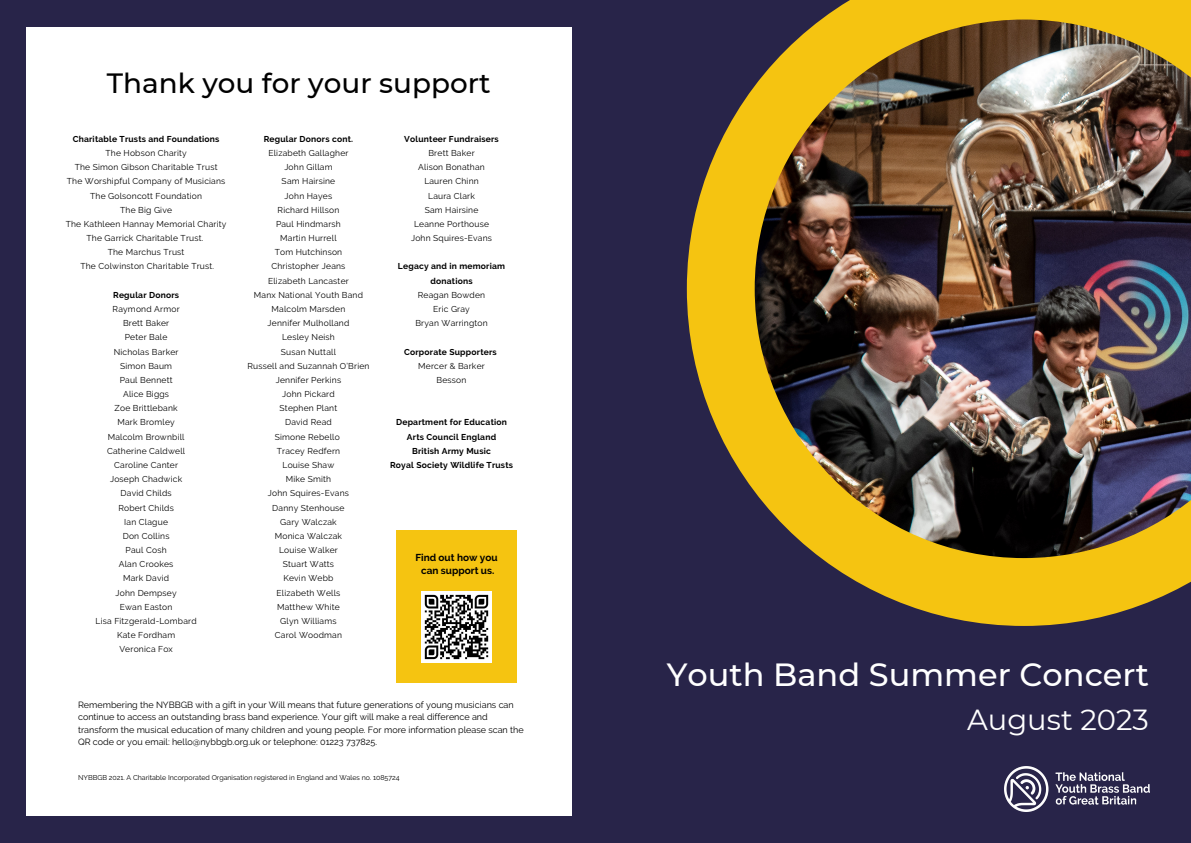
<style>
.page{position:relative;width:1191px;height:843px;background:#fff}
.page>*{position:absolute;margin:0;border:0;box-sizing:border-box;transform-origin:0 0}
.t1{font:500 32px "Montserrat";color:#fff}
.t2{font:29px "Montserrat";color:#fff}
.t3{font:500 27.8px "Montserrat";color:#000}
.t4{font:700 10px "Raleway";color:#000}
.t5{font:9px/12px "Raleway";color:#000}
.t6{font:8.5px "Raleway";letter-spacing:.025em;color:#000}
.t7{font:700 8.5px/14.2px "Raleway";letter-spacing:.025em;color:#000;text-align:center}
.t8{font:7px "Raleway";color:#000}
</style>
<div class="page">
<div style="left:0;top:0;width:1190px;height:842px;background:#282449"></div>
<svg style="left:686px;top:0;width:504px;height:625px;fill:#f5c411"></svg>
<img style="left:754px;top:20px;width:436px;height:538px">
<img style="left:1004px;top:766px;width:144px;height:44px">
<div style="left:26px;top:27px;width:545px;height:788px;background:#fff"></div>
<div style="left:396px;top:529px;width:120px;height:153px;background:#f5c411"></div>
<img style="left:421px;top:591px;width:71px;height:70px">
<p class="t3" style="left:107px;top:66px;width:385px">Thank you for your support</p>
<p class="t7" style="left:264px;top:132px;width:91px">Regular Donors cont.</p>
<p class="t6" style="left:268px;top:148px;width:82px">Elizabeth Gallagher</p>
<p class="t6" style="left:284px;top:162px;width:50px">John Gillam</p>
<p class="t6" style="left:281px;top:176px;width:55px">Sam Hairsine</p>
<p class="t6" style="left:284px;top:190px;width:49px">John Hayes</p>
<p class="t6" style="left:277px;top:205px;width:63px">Richard Hillson</p>
<p class="t6" style="left:276px;top:219px;width:66px">Paul Hindmarsh</p>
<p class="t6" style="left:280px;top:233px;width:58px">Martin Hurrell</p>
<p class="t6" style="left:275px;top:247px;width:69px">Tom Hutchinson</p>
<p class="t6" style="left:271px;top:261px;width:75px">Christopher Jeans</p>
<p class="t6" style="left:268px;top:275px;width:82px">Elizabeth Lancaster</p>
<p class="t6" style="left:254px;top:290px;width:111px">Manx National Youth Band</p>
<p class="t6" style="left:271px;top:304px;width:75px">Malcolm Marsden</p>
<p class="t6" style="left:267px;top:318px;width:83px">Jennifer Mulholland</p>
<p class="t6" style="left:282px;top:332px;width:54px">Lesley Neish</p>
<p class="t6" style="left:281px;top:346px;width:57px">Susan Nuttall</p>
<p class="t6" style="left:247px;top:360px;width:124px">Russell and Suzannah O’Brien</p>
<p class="t6" style="left:276px;top:375px;width:67px">Jennifer Perkins</p>
<p class="t6" style="left:282px;top:389px;width:54px">John Pickard</p>
<p class="t6" style="left:279px;top:403px;width:59px">Stephen Plant</p>
<p class="t6" style="left:285px;top:417px;width:48px">David Read</p>
<p class="t6" style="left:275px;top:431px;width:66px">Simone Rebello</p>
<p class="t6" style="left:277px;top:445px;width:65px">Tracey Redfern</p>
<p class="t6" style="left:282px;top:460px;width:53px">Louise Shaw</p>
<p class="t6" style="left:286px;top:474px;width:47px">Mike Smith</p>
<p class="t6" style="left:268px;top:488px;width:82px">John Squires-Evans</p>
<p class="t6" style="left:272px;top:502px;width:74px">Danny Stenhouse</p>
<p class="t6" style="left:280px;top:516px;width:58px">Gary Walczak</p>
<p class="t6" style="left:275px;top:530px;width:69px">Monica Walczak</p>
<p class="t6" style="left:279px;top:545px;width:60px">Louise Walker</p>
<p class="t6" style="left:283px;top:559px;width:53px">Stuart Watts</p>
<p class="t6" style="left:283px;top:573px;width:52px">Kevin Webb</p>
<p class="t6" style="left:276px;top:587px;width:65px">Elizabeth Wells</p>
<p class="t6" style="left:277px;top:601px;width:64px">Matthew White</p>
<p class="t6" style="left:280px;top:615px;width:58px">Glyn Williams</p>
<p class="t6" style="left:275px;top:630px;width:69px">Carol Woodman</p>
<p class="t7" style="left:73px;top:132px;width:148px">Charitable Trusts and Foundations</p>
<p class="t6" style="left:105px;top:148px;width:83px">The Hobson Charity</p>
<p class="t6" style="left:75px;top:162px;width:144px">The Simon Gibson Charitable Trust</p>
<p class="t6" style="left:67px;top:176px;width:160px">The Worshipful Company of Musicians</p>
<p class="t6" style="left:90px;top:190px;width:113px">The Golsoncott Foundation</p>
<p class="t6" style="left:120px;top:205px;width:53px">The Big Give</p>
<p class="t6" style="left:66px;top:219px;width:162px">The Kathleen Hannay Memorial Charity</p>
<p class="t6" style="left:86px;top:233px;width:118px">The Garrick Charitable Trust.</p>
<p class="t6" style="left:108px;top:247px;width:78px">The Marchus Trust</p>
<p class="t6" style="left:80px;top:261px;width:135px">The Colwinston Charitable Trust.</p>
<p class="t7" style="left:113px;top:287px;width:67px">Regular Donors</p>
<p class="t6" style="left:113px;top:304px;width:68px">Raymond Armor</p>
<p class="t6" style="left:123px;top:318px;width:48px">Brett Baker</p>
<p class="t6" style="left:125px;top:332px;width:44px">Peter Bale</p>
<p class="t6" style="left:114px;top:346px;width:66px">Nicholas Barker</p>
<p class="t6" style="left:120px;top:360px;width:53px">Simon Baum</p>
<p class="t6" style="left:120px;top:375px;width:54px">Paul Bennett</p>
<p class="t6" style="left:123px;top:389px;width:47px">Alice Biggs</p>
<p class="t6" style="left:114px;top:403px;width:65px">Zoe Brittlebank</p>
<p class="t6" style="left:117px;top:417px;width:59px">Mark Bromley</p>
<p class="t6" style="left:108px;top:431px;width:78px">Malcolm Brownbill</p>
<p class="t6" style="left:107px;top:445px;width:80px">Catherine Caldwell</p>
<p class="t6" style="left:114px;top:460px;width:65px">Caroline Canter</p>
<p class="t6" style="left:110px;top:474px;width:74px">Joseph Chadwick</p>
<p class="t6" style="left:121px;top:488px;width:53px">David Childs</p>
<p class="t6" style="left:118px;top:502px;width:57px">Robert Childs</p>
<p class="t6" style="left:124px;top:516px;width:45px">Ian Clague</p>
<p class="t6" style="left:123px;top:530px;width:48px">Don Collins</p>
<p class="t6" style="left:126px;top:545px;width:42px">Paul Cosh</p>
<p class="t6" style="left:119px;top:559px;width:56px">Alan Crookes</p>
<p class="t6" style="left:123px;top:573px;width:47px">Mark David</p>
<p class="t6" style="left:115px;top:587px;width:63px">John Dempsey</p>
<p class="t6" style="left:120px;top:601px;width:54px">Ewan Easton</p>
<p class="t6" style="left:96px;top:615px;width:102px">Lisa Fitzgerald-Lombard</p>
<p class="t6" style="left:117px;top:630px;width:59px">Kate Fordham</p>
<p class="t6" style="left:119px;top:644px;width:55px">Veronica Fox</p>
<p class="t7" style="left:404px;top:132px;width:96px">Volunteer Fundraisers</p>
<p class="t6" style="left:428px;top:148px;width:48px">Brett Baker</p>
<p class="t6" style="left:418px;top:162px;width:68px">Alison Bonathan</p>
<p class="t6" style="left:424px;top:176px;width:56px">Lauren Chinn</p>
<p class="t6" style="left:428px;top:190px;width:48px">Laura Clark</p>
<p class="t6" style="left:424px;top:205px;width:55px">Sam Hairsine</p>
<p class="t6" style="left:414px;top:219px;width:76px">Leanne Porthouse</p>
<p class="t6" style="left:411px;top:233px;width:82px">John Squires-Evans</p>
<p class="t7" style="left:398px;top:259px;width:109px">Legacy and in memoriam donations</p>
<p class="t6" style="left:418px;top:290px;width:69px">Reagan Bowden</p>
<p class="t6" style="left:433px;top:304px;width:38px">Eric Gray</p>
<p class="t6" style="left:415px;top:318px;width:74px">Bryan Warrington</p>
<p class="t7" style="left:404px;top:344px;width:94px">Corporate Supporters</p>
<p class="t6" style="left:418px;top:360px;width:68px">Mercer &amp; Barker</p>
<p class="t6" style="left:436px;top:375px;width:31px">Besson</p>
<p class="t7" style="left:396px;top:415px;width:112px">Department for Education</p>
<p class="t7" style="left:407px;top:429px;width:91px">Arts Council England</p>
<p class="t7" style="left:412px;top:443px;width:80px">British Army Music</p>
<p class="t7" style="left:390px;top:457px;width:124px">Royal Society Wildlife Trusts</p>
<p class="t4" style="left:415px;top:551px;width:84px">Find out how you</p>
<p class="t4" style="left:421px;top:564px;width:75px">can support us.</p>
<p class="t5" style="left:78px;top:699px;width:447px">Remembering the NYBBGB with a gift in your Will means that future generations of young musicians can continue to access an outstanding brass band experience. Your gift will make a real difference and transform the musical education of many children and young people. For more information please scan the QR code or you email: hello@nybbgb.org.uk or telephone: 01223 737825.</p>
<p class="t8" style="left:78px;top:773px;width:323px">NYBBGB 2021. A Charitable Incorporated Organisation registered in England and Wales no. 1085724</p>
<p class="t1" style="left:666px;top:654px;width:483px">Youth Band Summer Concert</p>
<p class="t2" style="left:966px;top:701px;width:183px">August 2023</p>
</div>
